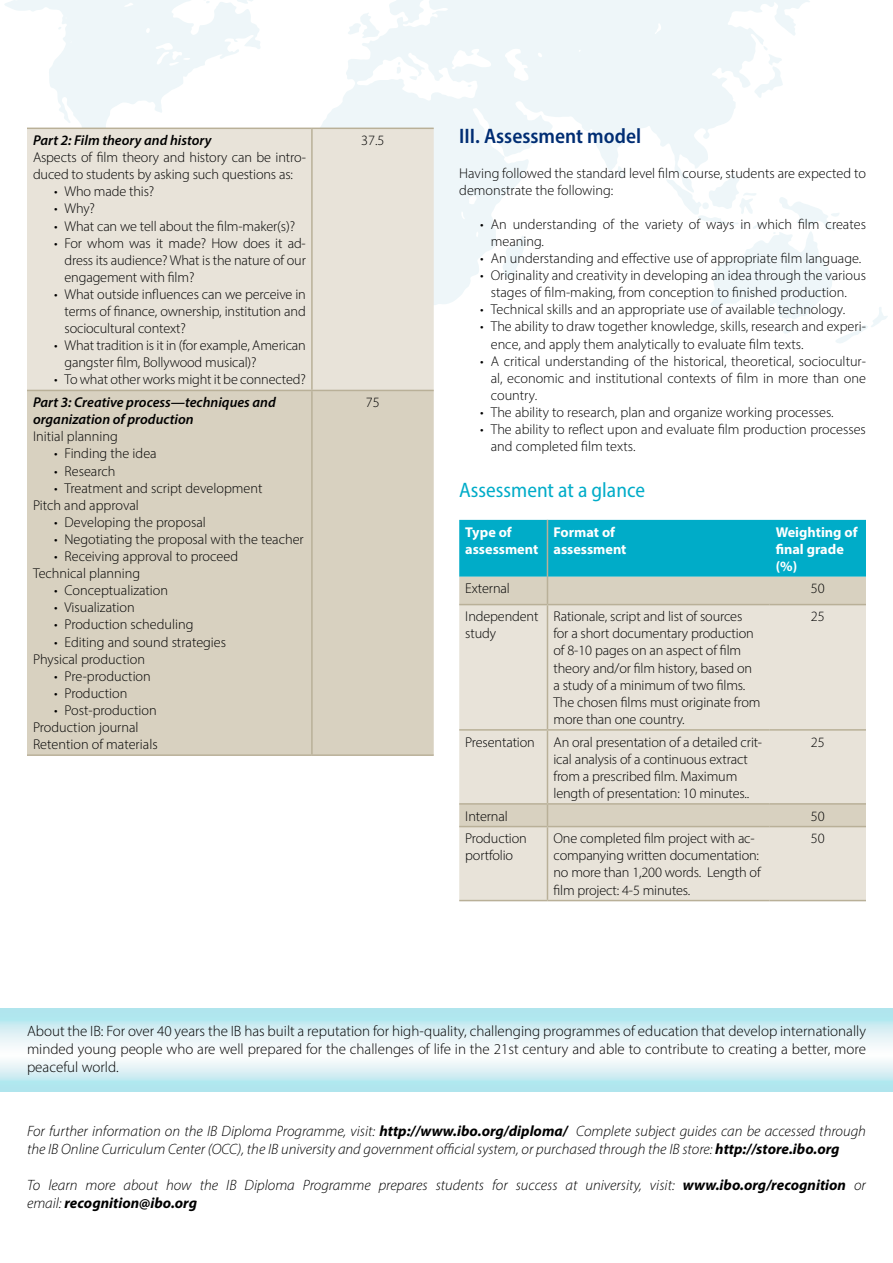
<style>
.page{position:relative;width:893px;height:1263px;background:#fff}
.page>*{position:absolute;margin:0;border:0;box-sizing:border-box;transform-origin:0 0}
.t1{font:600 semi-condensed 21px "Myriad Pro";color:#002d73}
.t2{font:semi-condensed 21px "Myriad Pro";color:#00acc8}
.t3{font:italic 300 15px/18px "Myriad Pro";color:#000}
.t4{font:300 15px/18px "Myriad Pro";color:#000;text-align:justify}
.t5{font:300 14.25px/17.1px "Myriad Pro";color:#000}
.t6{font:italic 600 14.25px/17.1px "Myriad Pro";color:#000}
.t7{font:700 14.25px/17.1px "Myriad Pro";color:#fff}
.s1{font-weight:700}
</style>
<div class="page">
<svg style="left:318px;top:0;width:492px;height:305px;fill:#eef6f9"></svg>
<svg style="left:754px;top:46px;width:29px;height:52px"></svg>
<svg style="left:666px;top:172px;width:222px;height:171px"></svg>
<svg style="left:617px;top:166px;width:8px;height:12px"></svg>
<svg style="left:502px;top:235px;width:24px;height:42px"></svg>
<svg style="left:468px;top:84px;width:4px;height:4px"></svg>
<svg style="left:409px;top:75px;width:8px;height:5px"></svg>
<svg style="left:397px;top:61px;width:5px;height:14px"></svg>
<svg style="left:348px;top:13px;width:32px;height:26px"></svg>
<svg style="left:4px;top:0;width:291px;height:128px"></svg>
<svg style="left:206px;top:1px;width:4px;height:3px"></svg>
<svg style="left:58px;top:26px;width:3px;height:4px"></svg>
<svg style="left:0;top:1008px;width:893px;height:83px"></svg>
<div style="left:27px;top:129px;width:407px;height:261px;background:#e8e3d9"></div>
<div style="left:27px;top:391px;width:407px;height:363px;background:#d8d1c0"></div>
<hr style="left:27px;top:128px;width:285px;height:1px;background:#b9b098">
<hr style="left:312px;top:128px;width:122px;height:1px;background:#b9b098">
<hr style="left:311px;top:129px;width:2px;height:261px;background:#b9b098">
<hr style="left:27px;top:390px;width:285px;height:1px;background:#b9b098">
<hr style="left:312px;top:390px;width:122px;height:1px;background:#b9b098">
<hr style="left:311px;top:391px;width:2px;height:363px;background:#b9b098">
<hr style="left:27px;top:754px;width:285px;height:2px;background:#b9b098">
<hr style="left:312px;top:754px;width:122px;height:2px;background:#b9b098">
<svg style="left:459px;top:605px;width:407px;height:295px;background:#e6e1d6"></svg>
<svg style="left:459px;top:520px;width:407px;height:84px;background:#47b8c5"></svg>
<hr style="left:547px;top:605px;width:1px;height:124px;background:#b9b098">
<hr style="left:547px;top:731px;width:1px;height:72px;background:#b9b098">
<svg style="left:547px;top:805px;width:1px;height:21px"></svg>
<hr style="left:547px;top:827px;width:1px;height:73px;background:#b9b098">
<hr style="left:459px;top:729px;width:88px;height:2px;background:#b9b098">
<hr style="left:547px;top:729px;width:223px;height:2px;background:#b9b098">
<hr style="left:770px;top:729px;width:96px;height:2px;background:#b9b098">
<hr style="left:459px;top:803px;width:88px;height:2px;background:#b9b098">
<hr style="left:547px;top:803px;width:223px;height:2px;background:#b9b098">
<hr style="left:770px;top:803px;width:96px;height:2px;background:#b9b098">
<hr style="left:459px;top:826px;width:88px;height:1px;background:#b9b098">
<hr style="left:547px;top:826px;width:223px;height:1px;background:#b9b098">
<hr style="left:770px;top:826px;width:96px;height:1px;background:#b9b098">
<hr style="left:459px;top:900px;width:88px;height:1px;background:#b9b098">
<hr style="left:547px;top:900px;width:223px;height:1px;background:#b9b098">
<hr style="left:770px;top:900px;width:96px;height:1px;background:#b9b098">
<hr style="left:459px;top:604px;width:88px;height:1px;background:#b9b098">
<hr style="left:547px;top:604px;width:223px;height:1px;background:#b9b098">
<hr style="left:770px;top:604px;width:96px;height:1px;background:#b9b098">
<p class="t6" style="left:33px;top:131px;width:180px">Part 2: Film theory and history</p>
<p class="t5" style="left:33px;top:149px;width:274px">Aspects of film theory and history can be intro&shy;duced to students by asking such questions as:</p>
<p class="t5" style="left:54px;top:183px;width:102px">• Who made this?</p>
<p class="t5" style="left:54px;top:200px;width:42px">• Why?</p>
<p class="t5" style="left:54px;top:217px;width:243px">• What can we tell about the film-maker(s)?</p>
<p class="t5" style="left:65px;top:234px;width:243px;text-align:justify;text-indent:-11px">• For whom was it made? How does it ad&shy;dress its audience? What is the nature of our engagement with film?</p>
<p class="t5" style="left:65px;top:285px;width:243px;text-align:justify;text-indent:-11px">• What outside influences can we perceive in terms of finance, ownership, institution and sociocultural context?</p>
<p class="t5" style="left:65px;top:337px;width:243px;text-indent:-11px">• What tradition is it in (for example, American gangster film, Bollywood musical)?</p>
<p class="t5" style="left:54px;top:371px;width:253px">• To what other works might it be connected?</p>
<p class="t6" style="left:33px;top:393px;width:244px">Part 3: Creative process—techniques and organization of production</p>
<p class="t5" style="left:33px;top:428px;width:86px">Initial planning</p>
<p class="t5" style="left:54px;top:445px;width:104px">• Finding the idea</p>
<p class="t5" style="left:54px;top:462px;width:63px">• Research</p>
<p class="t5" style="left:33px;top:479px;width:231px;text-indent:21px">• Treatment and script development<br>Pitch and approval</p>
<p class="t5" style="left:54px;top:513px;width:153px">• Developing the proposal</p>
<p class="t5" style="left:54px;top:530px;width:251px">• Negotiating the proposal with the teacher</p>
<p class="t5" style="left:33px;top:548px;width:207px;text-indent:21px">• Receiving approval to proceed<br>Technical planning</p>
<p class="t5" style="left:54px;top:582px;width:116px">• Conceptualization</p>
<p class="t5" style="left:54px;top:599px;width:82px">• Visualization</p>
<p class="t5" style="left:54px;top:616px;width:141px">• Production scheduling</p>
<p class="t5" style="left:33px;top:633px;width:195px;text-indent:21px">• Editing and sound strategies<br>Physical production</p>
<p class="t5" style="left:54px;top:667px;width:98px">• Pre-production</p>
<p class="t5" style="left:54px;top:684px;width:75px">• Production</p>
<p class="t5" style="left:33px;top:701px;width:126px;text-indent:21px">• Post-production<br>Production journal<br>Retention of materials</p>
<p class="t5" style="left:361px;top:132px;width:25px">37.5</p>
<p class="t5" style="left:366px;top:394px;width:15px">75</p>
<h1 class="t1" style="left:459px;top:123px;width:183px">III. Assessment model</h1>
<p class="t5" style="left:459px;top:164px;width:408px">Having followed the standard level film course, students are expected to demonstrate the following:</p>
<p class="t5" style="left:491px;top:215px;width:377px;text-indent:-11px">• An understanding of the variety of ways in which film creates meaning.</p>
<p class="t5" style="left:480px;top:250px;width:383px">• An understanding and effective use of appropriate film language.</p>
<p class="t5" style="left:491px;top:267px;width:377px;text-indent:-11px">• Originality and creativity in developing an idea through the various stages of film-making, from conception to finished production.</p>
<p class="t5" style="left:480px;top:301px;width:366px">• Technical skills and an appropriate use of available technology.</p>
<p class="t5" style="left:491px;top:318px;width:377px;text-indent:-11px">• The ability to draw together knowledge, skills, research and experi&shy;ence, and apply them analytically to evaluate film texts.</p>
<p class="t5" style="left:491px;top:352px;width:377px;text-align:justify;text-indent:-11px">• A critical understanding of the historical, theoretical, sociocultur&shy;al, economic and institutional contexts of film in more than one country.</p>
<p class="t5" style="left:480px;top:403px;width:355px">• The ability to research, plan and organize working processes.</p>
<p class="t5" style="left:491px;top:421px;width:377px;text-indent:-11px">• The ability to reflect upon and evaluate film production processes and completed film texts.</p>
<h1 class="t2" style="left:459px;top:477px;width:187px">Assessment at a glance</h1>
<p class="t7" style="left:465px;top:523px;width:75px">Type of assessment</p>
<p class="t7" style="left:553px;top:523px;width:75px">Format of assessment</p>
<p class="t7" style="left:776px;top:523px;width:83px">Weighting of final grade (%)</p>
<p class="t5" style="left:465px;top:580px;width:46px">External</p>
<p class="t5" style="left:811px;top:580px;width:15px">50</p>
<p class="t5" style="left:465px;top:608px;width:75px">Independent study</p>
<p class="t5" style="left:553px;top:608px;width:209px">Rationale, script and list of sources for a short documentary production of 8-10 pages on an aspect of film theory and/or film history, based on a study of a minimum of two films.<br>The chosen films must originate from more than one country.</p>
<p class="t5" style="left:811px;top:608px;width:15px">25</p>
<p class="t5" style="left:465px;top:733px;width:71px">Presentation</p>
<p class="t5" style="left:553px;top:733px;width:210px">An oral presentation of a detailed crit&shy;ical analysis of a continuous extract from a prescribed film. Maximum length of presentation: 10 minutes..</p>
<p class="t5" style="left:811px;top:733px;width:15px">25</p>
<p class="t5" style="left:465px;top:807px;width:44px">Internal</p>
<p class="t5" style="left:811px;top:807px;width:15px">50</p>
<p class="t5" style="left:465px;top:830px;width:63px">Production portfolio</p>
<p class="t5" style="left:553px;top:830px;width:209px">One completed film project with ac&shy;companying written documentation: no more than 1,200 words. Length of film project: 4-5 minutes.</p>
<p class="t5" style="left:811px;top:830px;width:15px">50</p>
<p class="t4" style="left:27px;top:1022px;width:840px">About the IB: For over 40 years the IB has built a reputation for high-quality, challenging programmes of education that develop internationally minded young people who are well prepared for the challenges of life in the 21st century and able to contribute to creating a better, more peaceful world.</p>
<p class="t3" style="left:27px;top:1121px;width:840px">For further information on the IB Diploma Programme, visit: <span class="s1">http://www.ibo.org/diploma/</span> Complete subject guides can be accessed through the IB Online Curriculum Center (OCC), the IB university and government official system, or purchased through the IB store: <span class="s1">http://store.ibo.org</span></p>
<p class="t3" style="left:27px;top:1175px;width:840px">To learn more about how the IB Diploma Programme prepares students for success at university, visit: <span class="s1">www.ibo.org/recognition</span> or email: <span class="s1">recognition@ibo.org</span></p>
</div>
